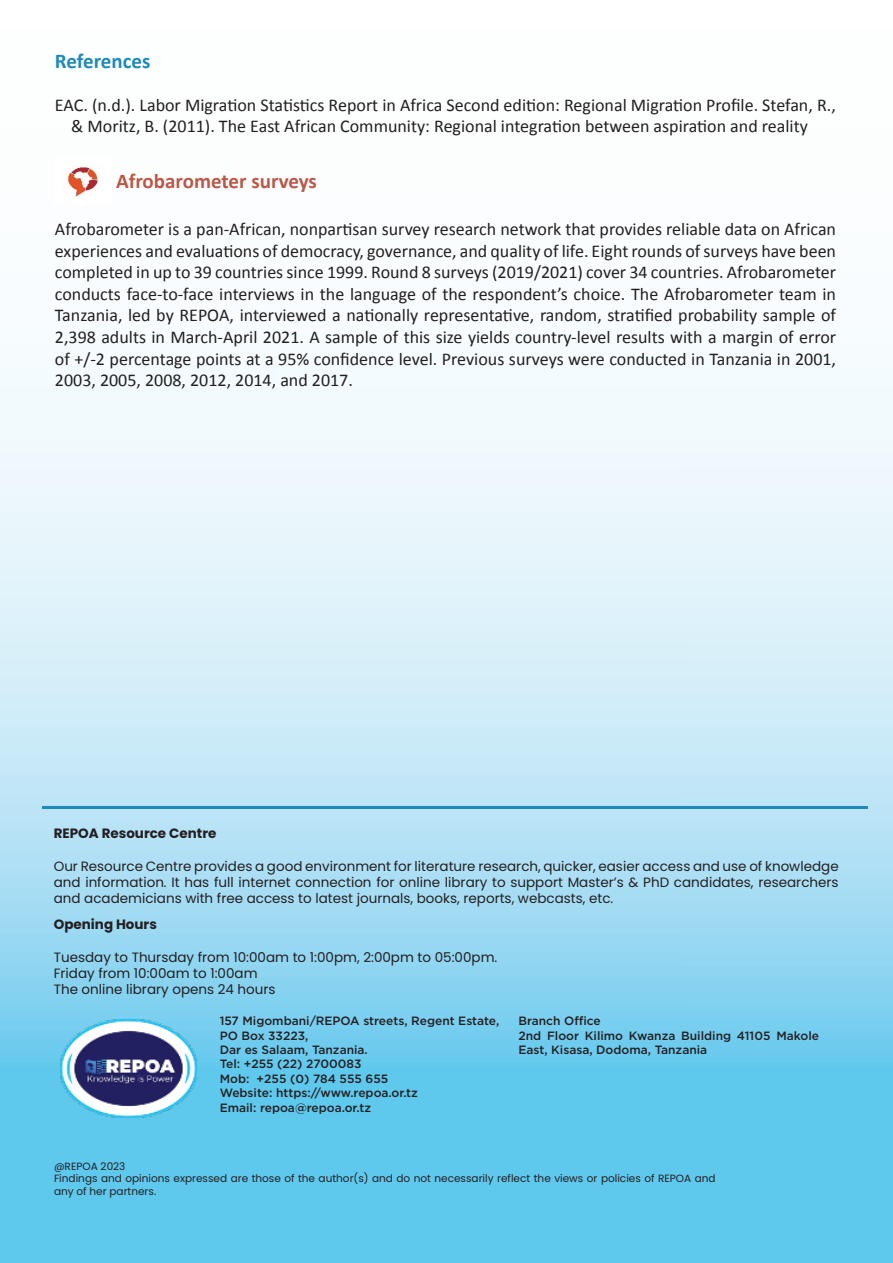
<style>
.page{position:relative;width:893px;height:1263px;background:#fff}
.page>*{position:absolute;margin:0;border:0;box-sizing:border-box;transform-origin:0 0}
.t1{font:700 21px "Calibri";color:#ba5849}
.t2{font:700 21px "Calibri";color:#1e89ba}
.t3{font:18px/21.6px "Calibri";color:#231f20;text-align:justify}
.t4{font:13.5px/16.2px "Poppins";color:#231f20;text-align:justify}
.t5{font:700 13.5px "Poppins";color:#231f20}
.t6{font:500 12px/14.4px "Gotham";color:#231f20}
.t7{font:10.5px/12.6px "Poppins";color:#231f20}
</style>
<div class="page">
<img style="left:0;top:633px;width:682px;height:630px">
<img style="left:682px;top:366px;width:211px;height:897px">
<hr style="left:42px;top:806px;width:826px;height:3px;background:#1e89ba">
<img style="left:60px;top:1018px;width:137px;height:100px">
<img style="left:63px;top:165px;width:39px;height:33px">
<p class="t2" style="left:55px;top:46px;width:97px">References</p>
<p class="t3" style="left:55px;top:93px;width:782px">EAC. (n.d.). Labor Migration Statistics Report in Africa Second edition: Regional Migration Profile. Stefan, R.,</p>
<p class="t3" style="left:71px;top:115px;width:738px">&amp; Moritz, B. (2011). The East African Community: Regional integration between aspiration and reality</p>
<p class="t1" style="left:116px;top:166px;width:202px">Afrobarometer surveys</p>
<p class="t3" style="left:55px;top:217px;width:783px">Afrobarometer is a pan-African, nonpartisan survey research network that provides reliable data on African experiences and evaluations of democracy, governance, and quality of life. Eight rounds of surveys have been completed in up to 39 countries since 1999. Round 8 surveys (2019/2021) cover 34 countries. Afrobarometer conducts face-to-face interviews in the language of the respondent’s choice. The Afrobarometer team in Tanzania, led by REPOA, interviewed a nationally representative, random, stratified probability sample of 2,398 adults in March-April 2021. A sample of this size yields country-level results with a margin of error of +/-2 percentage points at a 95% confidence level. Previous surveys were conducted in Tanzania in 2001, 2003, 2005, 2008, 2012, 2014, and 2017.</p>
<p class="t5" style="left:54px;top:826px;width:164px">REPOA Resource Centre</p>
<p class="t4" style="left:54px;top:858px;width:786px">Our Resource Centre provides a good environment for literature research, quicker, easier access and use of knowledge and information. It has full internet connection for online library to support Master’s &amp; PhD candidates, researchers and academicians with free access to latest journals, books, reports, webcasts, etc.</p>
<p class="t5" style="left:54px;top:917px;width:105px">Opening Hours</p>
<p class="t4" style="left:54px;top:949px;width:445px">Tuesday to Thursday from 10:00am to 1:00pm, 2:00pm to 05:00pm.</p>
<p class="t4" style="left:54px;top:965px;width:205px">Friday from 10:00am to 1:00am</p>
<p class="t4" style="left:54px;top:981px;width:223px">The online library opens 24 hours</p>
<p class="t6" style="left:220px;top:1014px;width:281px">157 Migombani/REPOA streets, Regent Estate,</p>
<p class="t6" style="left:220px;top:1028px;width:90px">PO Box 33223,</p>
<p class="t6" style="left:220px;top:1042px;width:150px">Dar es Salaam, Tanzania.</p>
<p class="t6" style="left:220px;top:1057px;width:143px">Tel: +255 (22) 2700083</p>
<p class="t6" style="left:220px;top:1071px;width:170px">Mob: +255 (0) 784 555 655</p>
<p class="t6" style="left:220px;top:1086px;width:200px">Website: https://www.repoa.or.tz</p>
<p class="t6" style="left:220px;top:1100px;width:153px">Email: repoa@repoa.or.tz</p>
<p class="t6" style="left:518px;top:1014px;width:84px">Branch Office</p>
<p class="t6" style="left:518px;top:1028px;width:302px">2nd Floor Kilimo Kwanza Building 41105 Makole<br>East, Kisasa, Dodoma, Tanzania</p>
<p class="t7" style="left:54px;top:1159px;width:73px">@REPOA 2023</p>
<p class="t7" style="left:54px;top:1172px;width:663px">Findings and opinions expressed are those of the author(s) and do not necessarily reflect the views or policies of REPOA and any of her partners.</p>
</div>
